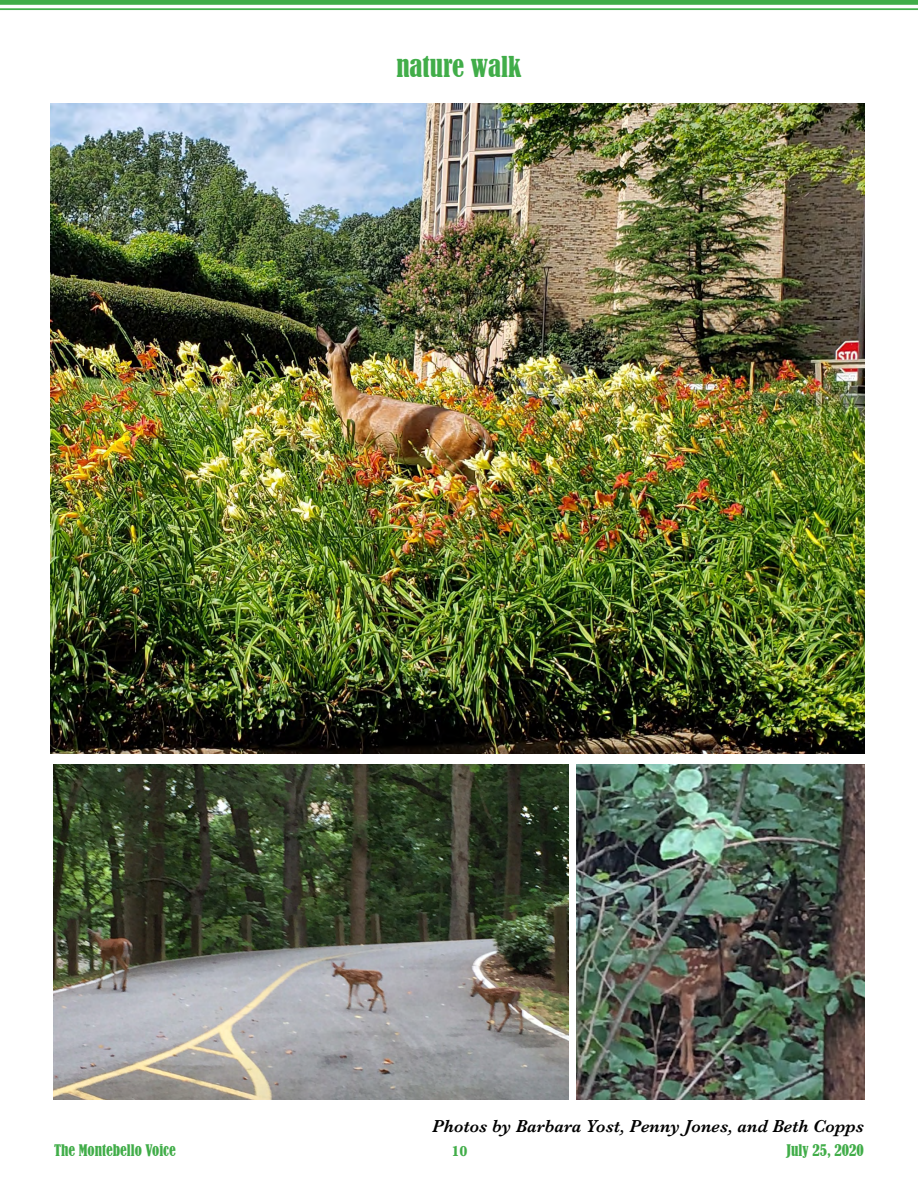
<style>
.page{position:relative;width:918px;height:1188px;background:#fff}
.page>*{position:absolute;margin:0;border:0;box-sizing:border-box;transform-origin:0 0}
.t1{font:condensed 27px "Bernard";color:#41ad49}
.t2{font:italic 600 18px "Baskerville";color:#000}
.t3{font:condensed 15px "Bernard";color:#41ad49}
.t4{font:700 15px "Baskerville";color:#41ad49}
</style>
<div class="page">
<div style="left:0;top:0;width:918px;height:5px;background:#41ad49"></div>
<hr style="left:0;top:8px;width:918px;height:2px;background:#41ad49">
<img style="left:54px;top:764px;width:514px;height:335px">
<img style="left:51px;top:104px;width:813px;height:649px">
<img style="left:577px;top:764px;width:287px;height:335px">
<h1 class="t1" style="left:396px;top:51px;width:127px">nature walk</h1>
<p class="t2" style="left:432px;top:1114px;width:433px">Photos by Barbara Yost, Penny Jones, and Beth Copps</p>
<p class="t3" style="left:54px;top:1141px;width:123px">The Montebello Voice</p>
<p class="t4" style="left:452px;top:1140px;width:18px">10</p>
<p class="t3" style="left:787px;top:1141px;width:79px">July 25, 2020</p>
</div>
